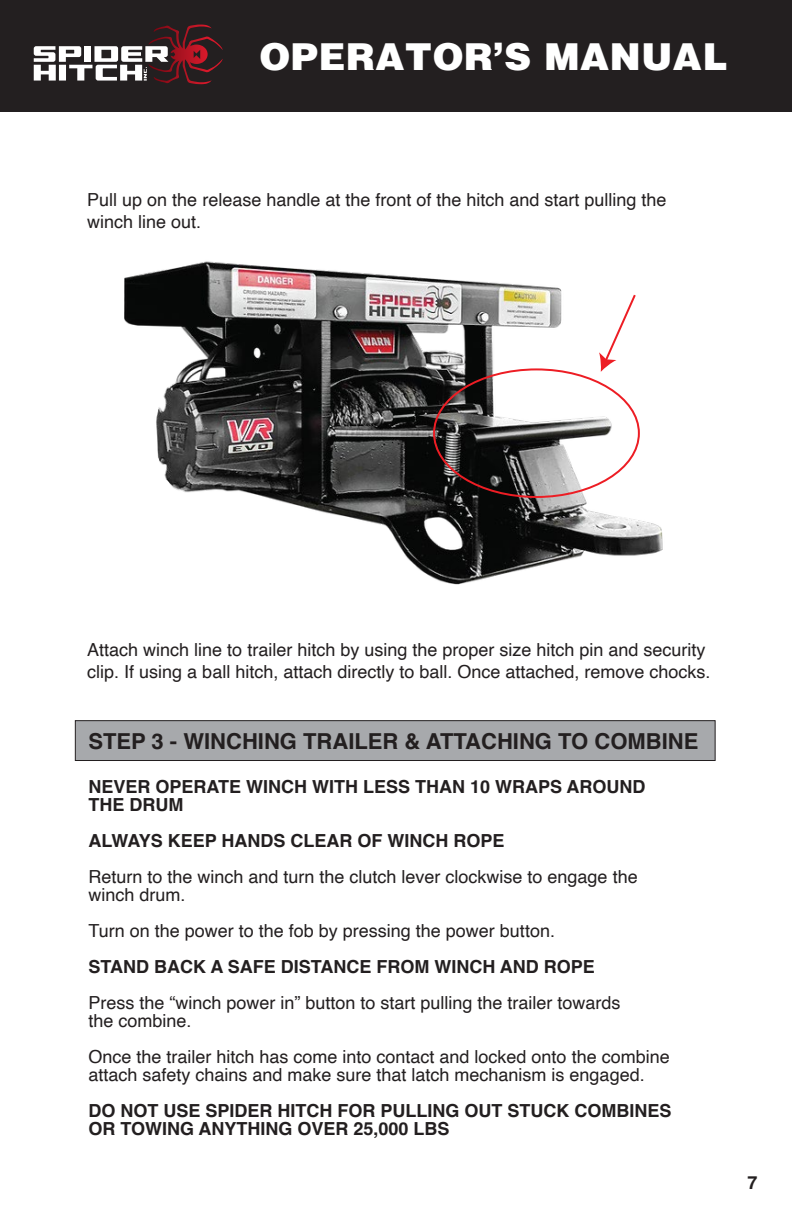
<style>
.page{position:relative;width:792px;height:1224px;background:#fff}
.page>*{position:absolute;margin:0;border:0;box-sizing:border-box;transform-origin:0 0}
.t1{font:900 38px "Helvetica";color:#fff}
.t2{font:700 22px "Helvetica";color:#231f20}
.t3{font:18px/18px "Helvetica";color:#231f20}
.t4{font:700 18px/18px "Helvetica";color:#231f20}
</style>
<div class="page">
<div style="left:1px;top:0;width:791px;height:112px;background:#231f20"></div>
<svg style="left:34px;top:25px;width:158px;height:58px"></svg>
<img style="left:124px;top:261px;width:539px;height:324px">
<svg style="left:599px;top:293px;width:38px;height:79px"></svg>
<div style="left:75px;top:720px;width:641px;height:41px;background:#a7a9ac;border:1px solid #231f20"></div>
<h1 class="t1" style="left:259px;top:33px;width:470px">OPERATOR’S MANUAL</h1>
<p class="t3" style="left:87px;top:189px;width:581px;line-height:22px">Pull up on the release handle at the front of the hitch and start pulling the winch line out.</p>
<p class="t3" style="left:87px;top:639px;width:625px;line-height:22px">Attach winch line to trailer hitch by using the proper size hitch pin and security clip. If using a ball hitch, attach directly to ball. Once attached, remove chocks.</p>
<p class="t2" style="left:88px;top:728px;width:611px">STEP 3 - WINCHING TRAILER &amp; ATTACHING TO COMBINE</p>
<p class="t4" style="left:88px;top:779px;width:559px">NEVER OPERATE WINCH WITH LESS THAN 10 WRAPS AROUND<br>THE DRUM</p>
<p class="t4" style="left:88px;top:833px;width:418px">ALWAYS KEEP HANDS CLEAR OF WINCH ROPE</p>
<p class="t3" style="left:88px;top:868px;width:551px">Return to the winch and turn the clutch lever clockwise to engage the winch drum.</p>
<p class="t3" style="left:88px;top:922px;width:468px">Turn on the power to the fob by pressing the power button.</p>
<p class="t4" style="left:88px;top:959px;width:508px">STAND BACK A SAFE DISTANCE FROM WINCH AND ROPE</p>
<p class="t3" style="left:88px;top:994px;width:534px">Press the “winch power in” button to start pulling the trailer towards the combine.</p>
<p class="t3" style="left:88px;top:1048px;width:583px">Once the trailer hitch has come into contact and locked onto the combine attach safety chains and make sure that latch mechanism is engaged.</p>
<p class="t4" style="left:88px;top:1103px;width:585px">DO NOT USE SPIDER HITCH FOR PULLING OUT STUCK COMBINES<br>OR TOWING ANYTHING OVER 25,000 LBS</p>
<p class="t4" style="left:747px;top:1176px;width:12px">7</p>
</div>
